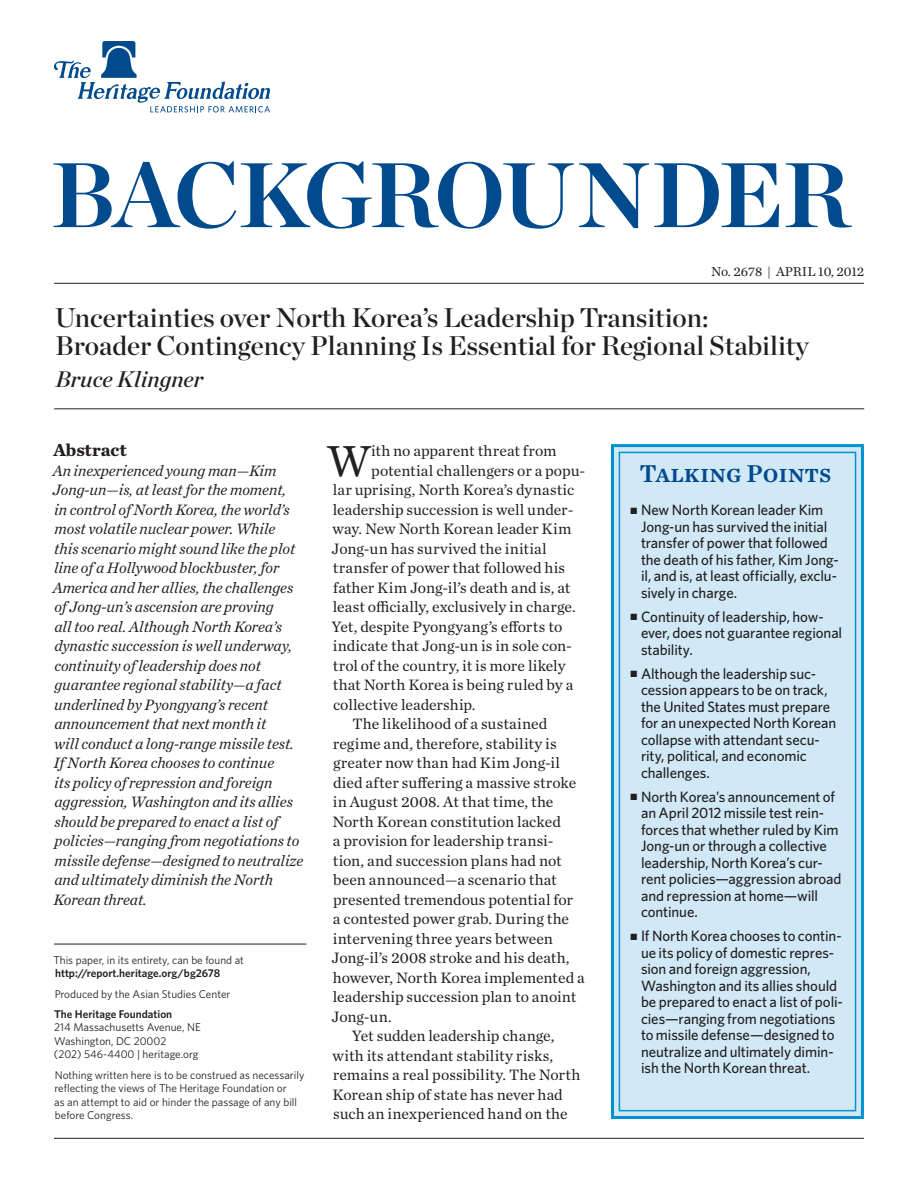
<style>
.page{position:relative;width:918px;height:1188px;background:#fff}
.page>*{position:absolute;margin:0;border:0;box-sizing:border-box;transform-origin:0 0}
.t1{font:91.5px "Chronicle Display Bold SC800";letter-spacing:-.03em;color:#004a8d}
.Body_text-1st_para{font:45.45px "Chronicle Text G1";color:#231f20}
.t2{font:27px/28.5px "Chronicle Display Semi";color:#231f20}
.t3{font:25.5px "Chronicle Text G1 Semi";color:#004a8d}
.Author_byline{font:italic 22.5px "Chronicle Display Semi";color:#231f20}
.Heading1{font:700 18px "Chronicle Text G1";color:#231f20}
.Abstract{font:italic 15.75px/19.5px "Chronicle Text G1";letter-spacing:-.005em;color:#231f20}
.Body_Text{font:15.75px/19.5px "Chronicle Text G1";color:#231f20}
.Body_text-1st_para-2{font:15.75px "Chronicle Text G1";color:#231f20}
.t4{font:500 15px/16.5px "Whitney";letter-spacing:-.005em;color:#231f20}
.t5{font:13.5px "Chronicle Text G1";color:#231f20}
.Info_Box{font:11.25px/13.5px "Whitney";color:#231f20}
.t6{font:600 11.25px "Whitney";color:#231f20}
</style>
<div class="page">
<div style="left:611px;top:444px;width:253px;height:675px;background:#d1e8f6;border:3px solid #0093d0"></div>
<div style="left:619px;top:452px;width:237px;height:659px;border:2px solid #0093d0"></div>
<svg style="left:54px;top:41px;width:216px;height:71px"></svg>
<hr style="left:54px;top:1138px;width:810px;height:1px;background:#231f20">
<hr style="left:54px;top:283px;width:810px;height:1px;background:#231f20">
<hr style="left:54px;top:409px;width:810px;height:1px;background:#231f20">
<hr style="left:54px;top:944px;width:252px;height:1px;background:#231f20">
<h1 class="t1" style="left:51px;top:121px;width:801px">BACKGROUNDER</h1>
<p class="t5" style="left:711px;top:262px;width:155px">No. 2678 | April 10, 2012</p>
<p class="t2" style="left:55px;top:301px;width:755px">Uncertainties over North Korea’s Leadership Transition:<br>Broader Contingency Planning Is Essential for Regional Stability</p>
<p class="Author_byline" style="left:55px;top:361px;width:149px">Bruce Klingner</p>
<h1 class="Heading1" style="left:53px;top:435px;width:75px">Abstract</h1>
<p class="Abstract" style="left:52px;top:460px;width:252px">An inexperienced young man—Kim Jong-un—is, at least for the moment,<br>in control of North Korea, the world’s most volatile nuclear power. While<br>this scenario might sound like the plot line of a Hollywood blockbuster, for America and her allies, the challenges of Jong-un’s ascension are proving<br>all too real. Although North Korea’s dynastic succession is well underway, continuity of leadership does not guarantee regional stability—a fact underlined by Pyongyang’s recent announcement that next month it<br>will conduct a long-range missile test.<br>If North Korea chooses to continue<br>its policy of repression and foreign aggression, Washington and its allies should be prepared to enact a list of policies—ranging from negotiations to missile defense—designed to neutralize and ultimately diminish the North Korean threat.</p>
<p class="Info_Box" style="left:53px;top:953px;width:192px">This paper, in its entirety, can be found at</p>
<p class="t6" style="left:55px;top:966px;width:167px">http://report.heritage.org/bg2678</p>
<p class="Info_Box" style="left:55px;top:987px;width:177px">Produced by the Asian Studies Center</p>
<p class="t6" style="left:54px;top:1006px;width:120px">The Heritage Foundation</p>
<p class="Info_Box" style="left:54px;top:1020px;width:148px">214 Massachusetts Avenue, NE</p>
<p class="Info_Box" style="left:54px;top:1034px;width:114px">Washington, DC 20002</p>
<p class="Info_Box" style="left:54px;top:1047px;width:146px">(202) 546-4400 | heritage.org</p>
<p class="Info_Box" style="left:54px;top:1068px;width:252px">Nothing written here is to be construed as necessarily reflecting the views of The Heritage Foundation or<br>as an attempt to aid or hinder the passage of any bill before Congress.</p>
<p class="Body_text-1st_para" style="left:327px;top:426px;width:45px">W</p>
<p class="Body_text-1st_para-2" style="left:371px;top:439px;width:187px">ith no apparent threat from</p>
<p class="Body_text-1st_para-2" style="left:371px;top:458px;width:215px">potential challengers or a popu-</p>
<p class="Body_text-1st_para-2" style="left:333px;top:478px;width:243px">lar uprising, North Korea’s dynastic</p>
<p class="Body_text-1st_para-2" style="left:333px;top:497px;width:242px">leadership succession is well under-</p>
<p class="Body_text-1st_para-2" style="left:333px;top:517px;width:240px">way. New North Korean leader Kim</p>
<p class="Body_text-1st_para-2" style="left:332px;top:536px;width:217px">Jong-un has survived the initial</p>
<p class="Body_text-1st_para-2" style="left:333px;top:556px;width:234px">transfer of power that followed his</p>
<p class="Body_text-1st_para-2" style="left:333px;top:575px;width:239px">father Kim Jong-il’s death and is, at</p>
<p class="Body_text-1st_para-2" style="left:333px;top:595px;width:244px">least officially, exclusively in charge.</p>
<p class="Body_text-1st_para-2" style="left:332px;top:614px;width:232px">Yet, despite Pyongyang’s efforts to</p>
<p class="Body_text-1st_para-2" style="left:333px;top:634px;width:241px">indicate that Jong-un is in sole con-</p>
<p class="Body_text-1st_para-2" style="left:333px;top:653px;width:234px">trol of the country, it is more likely</p>
<p class="Body_text-1st_para-2" style="left:333px;top:673px;width:242px">that North Korea is being ruled by a</p>
<p class="Body_text-1st_para-2" style="left:333px;top:692px;width:144px">collective leadership.</p>
<p class="Body_Text" style="left:332px;top:713px;width:255px;text-indent:21px">The likelihood of a sustained regime and, therefore, stability is greater now than had Kim Jong-il died after suffering a massive stroke in August 2008. At that time, the<br>North Korean constitution lacked<br>a provision for leadership transi&shy;tion, and succession plans had not been announced—a scenario that presented tremendous potential for<br>a contested power grab. During the intervening three years between<br>Jong-il’s 2008 stroke and his death, however, North Korea implemented a leadership succession plan to anoint<br>Jong-un.</p>
<p class="Body_Text" style="left:332px;top:1025px;width:250px;text-indent:19px">Yet sudden leadership change, with its attendant stability risks, remains a real possibility. The North Korean ship of state has never had such an inexperienced hand on the</p>
<h3 class="t3" style="left:639px;top:454px;width:193px">Talking Points</h3>
<p class="t4" style="left:641px;top:502px;width:199px;text-indent:-10px">■ New North Korean leader Kim<br>Jong-un has survived the initial transfer of power that followed the death of his father, Kim Jong&shy;il, and is, at least officially, exclu&shy;sively in charge.</p>
<p class="t4" style="left:641px;top:608px;width:203px;text-indent:-10px">■ Continuity of leadership, how&shy;ever, does not guarantee regional stability.</p>
<p class="t4" style="left:641px;top:665px;width:197px;text-indent:-10px">■ Although the leadership suc&shy;cession appears to be on track, the United States must prepare for an unexpected North Korean collapse with attendant secu&shy;rity, political, and economic challenges.</p>
<p class="t4" style="left:641px;top:788px;width:202px;text-indent:-10px">■ North Korea’s announcement of an April 2012 missile test rein&shy;forces that whether ruled by Kim<br>Jong-un or through a collective leadership, North Korea’s cur&shy;rent policies—aggression abroad and repression at home—will continue.</p>
<p class="t4" style="left:641px;top:928px;width:203px;text-indent:-10px">■ If North Korea chooses to contin&shy;ue its policy of domestic repres&shy;sion and foreign aggression,<br>Washington and its allies should be prepared to enact a list of poli&shy;cies—ranging from negotiations to missile defense—designed to neutralize and ultimately dimin&shy;ish the North Korean threat.</p>
</div>
